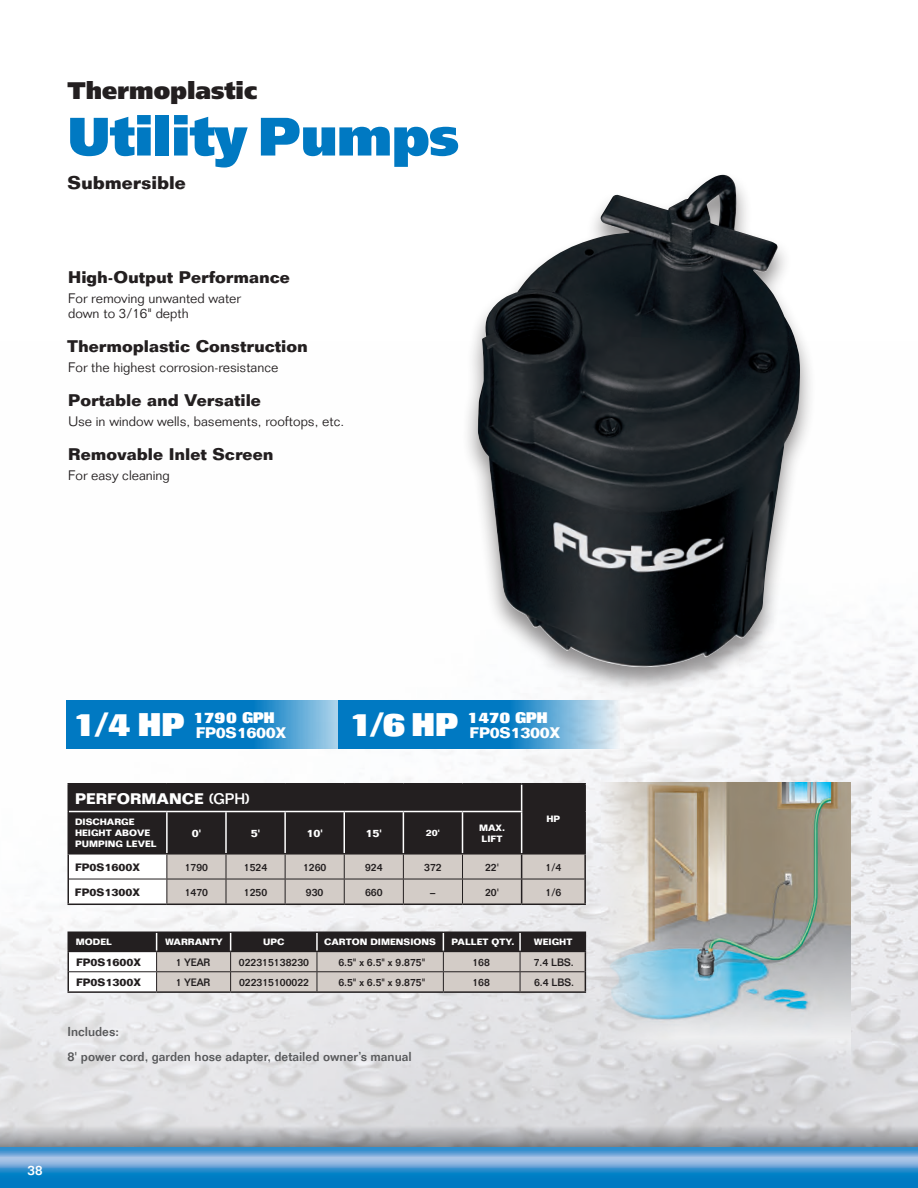
<style>
.page{position:relative;width:918px;height:1188px;background:#fff}
.page>*{position:absolute;margin:0;border:0;box-sizing:border-box;transform-origin:0 0}
.Utility_Title{font:900 54px "Frutiger";letter-spacing:-.01em;color:#0079c2}
.t1{font:800 32.1px "Folio LT";color:#fff}
.GPH{font:900 24px "Frutiger";color:#231f20}
.SubHead{font:700 18px "Folio LT";color:#231f20}
.Feature_Copy{font:700 16.5px "Folio LT";color:#231f20}
.PERFORMANCE{font:700 15px "Folio LT";letter-spacing:-.02em;color:#fff}
.PERFORMANCE-2{font:700 15px "Folio LT";color:#fff}
.t2{font:800 15px "Folio LT";letter-spacing:-.02em;color:#fff}
.benefit_copy{font:300 13.5px/15px "Folio LT";color:#231f20}
.t3{font:500 13.5px "Folio LT";color:#fff}
.Includes_Body{font:500 12.75px "Folio LT";color:#57585a}
.Chart_Entries{font:500 10.5px "Folio LT";color:#231f20}
.Chart_Entries-2{font:700 10.5px "Folio LT";color:#231f20}
.Chart_Entries-3{font:700 10.5px "Folio LT";color:#fff}
.CHART_HEAD{font:700 9px/10.8px "Folio LT";color:#fff}
.Chart_Entries-4{font:700 9px/10.8px "Folio LT";color:#fff}
.s1{font-weight:500}
</style>
<div class="page">
<img style="left:0;top:631px;width:918px;height:494px">
<svg style="left:0;top:1125px;width:917px;height:23px;background:#a8adb2"></svg>
<svg style="left:917px;top:1125px;width:1px;height:23px"></svg>
<svg style="left:66px;top:700px;width:272px;height:49px;background:#1b87c8"></svg>
<svg style="left:338px;top:700px;width:282px;height:49px;background:#2e90cb"></svg>
<svg style="left:0;top:1148px;width:918px;height:40px;background:#4095cf"></svg>
<div style="left:461px;top:171px;width:356px;height:525px;background:#231f20;opacity:.5"></div>
<img style="left:478px;top:175px;width:323px;height:493px">
<img style="left:598px;top:782px;width:252px;height:283px">
<svg style="left:68px;top:932px;width:518px;height:59px;background:#989391"></svg>
<hr style="left:68px;top:991px;width:89px;height:2px;background:#231f20">
<hr style="left:157px;top:991px;width:74px;height:2px;background:#231f20">
<hr style="left:231px;top:991px;width:86px;height:2px;background:#231f20">
<hr style="left:317px;top:991px;width:126px;height:2px;background:#231f20">
<hr style="left:443px;top:991px;width:77px;height:2px;background:#231f20">
<hr style="left:520px;top:991px;width:66px;height:2px;background:#231f20">
<hr style="left:69px;top:971px;width:88px;height:1px;background:#231f20">
<hr style="left:157px;top:971px;width:74px;height:1px;background:#231f20">
<hr style="left:231px;top:971px;width:86px;height:1px;background:#231f20">
<hr style="left:317px;top:971px;width:126px;height:1px;background:#231f20">
<hr style="left:443px;top:971px;width:77px;height:1px;background:#231f20">
<hr style="left:520px;top:971px;width:65px;height:1px;background:#231f20">
<hr style="left:522px;top:853px;width:64px;height:2px;background:#231f20">
<hr style="left:68px;top:783px;width:99px;height:2px;background:#231f20">
<hr style="left:167px;top:783px;width:59px;height:2px;background:#231f20">
<hr style="left:226px;top:783px;width:59px;height:2px;background:#231f20">
<hr style="left:285px;top:783px;width:59px;height:2px;background:#231f20">
<hr style="left:344px;top:783px;width:59px;height:2px;background:#231f20">
<hr style="left:403px;top:783px;width:60px;height:2px;background:#231f20">
<hr style="left:463px;top:783px;width:59px;height:2px;background:#231f20">
<hr style="left:522px;top:783px;width:64px;height:2px;background:#231f20">
<hr style="left:584px;top:785px;width:2px;height:27px;background:#231f20">
<hr style="left:584px;top:812px;width:2px;height:41px;background:#231f20">
<hr style="left:584px;top:855px;width:2px;height:24px;background:#231f20">
<hr style="left:584px;top:879px;width:2px;height:25px;background:#231f20">
<hr style="left:68px;top:904px;width:99px;height:1px;background:#231f20">
<hr style="left:167px;top:904px;width:59px;height:1px;background:#231f20">
<hr style="left:226px;top:904px;width:59px;height:1px;background:#231f20">
<hr style="left:285px;top:904px;width:59px;height:1px;background:#231f20">
<hr style="left:344px;top:904px;width:59px;height:1px;background:#231f20">
<hr style="left:403px;top:904px;width:60px;height:1px;background:#231f20">
<hr style="left:463px;top:904px;width:59px;height:1px;background:#231f20">
<hr style="left:522px;top:904px;width:64px;height:1px;background:#231f20">
<svg style="left:68px;top:784px;width:517px;height:120px;background:#6f6a69"></svg>
<hr style="left:69px;top:879px;width:98px;height:1px;background:#231f20">
<hr style="left:167px;top:879px;width:59px;height:1px;background:#231f20">
<hr style="left:226px;top:879px;width:59px;height:1px;background:#231f20">
<hr style="left:285px;top:879px;width:59px;height:1px;background:#231f20">
<hr style="left:344px;top:879px;width:59px;height:1px;background:#231f20">
<hr style="left:403px;top:879px;width:60px;height:1px;background:#231f20">
<hr style="left:463px;top:879px;width:59px;height:1px;background:#231f20">
<hr style="left:522px;top:879px;width:62px;height:1px;background:#231f20">
<p class="GPH" style="left:68px;top:76px;width:191px">Thermoplastic</p>
<p class="Utility_Title" style="left:68px;top:104px;width:393px">Utility Pumps</p>
<p class="SubHead" style="left:68px;top:171px;width:120px">Submersible</p>
<p class="Feature_Copy" style="left:68px;top:267px;width:223px">High-Output Performance</p>
<p class="benefit_copy" style="left:68px;top:290px;width:174px">For removing unwanted water down to 3/16" depth</p>
<p class="Feature_Copy" style="left:67px;top:336px;width:242px">Thermoplastic Construction</p>
<p class="benefit_copy" style="left:68px;top:359px;width:212px">For the highest corrosion-resistance</p>
<p class="Feature_Copy" style="left:68px;top:390px;width:194px">Portable and Versatile</p>
<p class="benefit_copy" style="left:68px;top:413px;width:277px">Use in window wells, basements, rooftops, etc.</p>
<p class="Feature_Copy" style="left:68px;top:444px;width:207px">Removable Inlet Screen</p>
<p class="benefit_copy" style="left:68px;top:467px;width:103px">For easy cleaning</p>
<p class="t1" style="left:74px;top:707px;width:112px">1/4 HP</p>
<p class="t2" style="left:194px;top:709px;width:82px">1790 GPH</p>
<p class="PERFORMANCE" style="left:196px;top:724px;width:92px">FP0S1600X</p>
<p class="t1" style="left:350px;top:707px;width:109px">1/6 HP</p>
<p class="t2" style="left:468px;top:709px;width:81px">1470 GPH</p>
<p class="PERFORMANCE" style="left:470px;top:724px;width:92px">FP0S1300X</p>
<p class="PERFORMANCE-2" style="left:75px;top:789px;width:176px">PERFORMANCE <span class="s1">(GPH)</span></p>
<p class="Chart_Entries-4" style="left:75px;top:817px;width:61px">DISCHARGE</p>
<p class="CHART_HEAD" style="left:546px;top:814px;width:15px">HP</p>
<p class="Chart_Entries-4" style="left:75px;top:828px;width:83px">HEIGHT ABOVE<br>PUMPING LEVEL</p>
<p class="Chart_Entries-3" style="left:192px;top:827px;width:11px">0'</p>
<p class="Chart_Entries-3" style="left:251px;top:827px;width:11px">5'</p>
<p class="Chart_Entries-3" style="left:307px;top:827px;width:18px">10'</p>
<p class="Chart_Entries-3" style="left:366px;top:827px;width:18px">15'</p>
<p class="CHART_HEAD" style="left:426px;top:828px;width:16px">20'</p>
<p class="CHART_HEAD" style="left:479px;top:822px;width:27px">MAX.<br>LIFT</p>
<p class="Chart_Entries-2" style="left:75px;top:860px;width:67px">FP0S1600X</p>
<p class="Chart_Entries" style="left:185px;top:861px;width:25px">1790</p>
<p class="Chart_Entries" style="left:244px;top:861px;width:25px">1524</p>
<p class="Chart_Entries" style="left:303px;top:861px;width:25px">1260</p>
<p class="Chart_Entries" style="left:365px;top:861px;width:19px">924</p>
<p class="Chart_Entries" style="left:424px;top:861px;width:19px">372</p>
<p class="Chart_Entries" style="left:485px;top:861px;width:16px">22'</p>
<p class="Chart_Entries" style="left:546px;top:861px;width:17px">1/4</p>
<p class="Chart_Entries-2" style="left:75px;top:886px;width:67px">FP0S1300X</p>
<p class="Chart_Entries" style="left:185px;top:886px;width:25px">1470</p>
<p class="Chart_Entries" style="left:244px;top:886px;width:25px">1250</p>
<p class="Chart_Entries" style="left:306px;top:886px;width:19px">930</p>
<p class="Chart_Entries" style="left:365px;top:886px;width:19px">660</p>
<p class="Chart_Entries" style="left:430px;top:886px;width:7px">–</p>
<p class="Chart_Entries" style="left:485px;top:886px;width:16px">20'</p>
<p class="Chart_Entries" style="left:545px;top:886px;width:17px">1/6</p>
<p class="CHART_HEAD" style="left:76px;top:937px;width:38px">MODEL</p>
<p class="CHART_HEAD" style="left:165px;top:937px;width:59px">WARRANTY</p>
<p class="CHART_HEAD" style="left:263px;top:937px;width:23px">UPC</p>
<p class="CHART_HEAD" style="left:324px;top:937px;width:113px">CARTON DIMENSIONS</p>
<p class="CHART_HEAD" style="left:451px;top:937px;width:65px">PALLET QTY.</p>
<p class="CHART_HEAD" style="left:534px;top:937px;width:40px">WEIGHT</p>
<p class="Chart_Entries-2" style="left:76px;top:956px;width:67px">FP0S1600X</p>
<p class="Chart_Entries" style="left:176px;top:956px;width:36px">1 YEAR</p>
<p class="Chart_Entries" style="left:239px;top:956px;width:72px">022315138230</p>
<p class="Chart_Entries" style="left:338px;top:956px;width:88px">6.5" x 6.5" x 9.875"</p>
<p class="Chart_Entries" style="left:472px;top:956px;width:19px">168</p>
<p class="Chart_Entries" style="left:534px;top:956px;width:41px">7.4 LBS.</p>
<p class="Chart_Entries-2" style="left:76px;top:976px;width:67px">FP0S1300X</p>
<p class="Chart_Entries" style="left:176px;top:976px;width:36px">1 YEAR</p>
<p class="Chart_Entries" style="left:239px;top:976px;width:72px">022315100022</p>
<p class="Chart_Entries" style="left:338px;top:976px;width:88px">6.5" x 6.5" x 9.875"</p>
<p class="Chart_Entries" style="left:472px;top:976px;width:19px">168</p>
<p class="Chart_Entries" style="left:534px;top:976px;width:41px">6.4 LBS.</p>
<p class="Includes_Body" style="left:68px;top:1024px;width:53px">Includes:</p>
<p class="Includes_Body" style="left:68px;top:1049px;width:346px">8' power cord, garden hose adapter, detailed owner’s manual</p>
<p class="t3" style="left:28px;top:1162px;width:17px">38</p>
</div>
